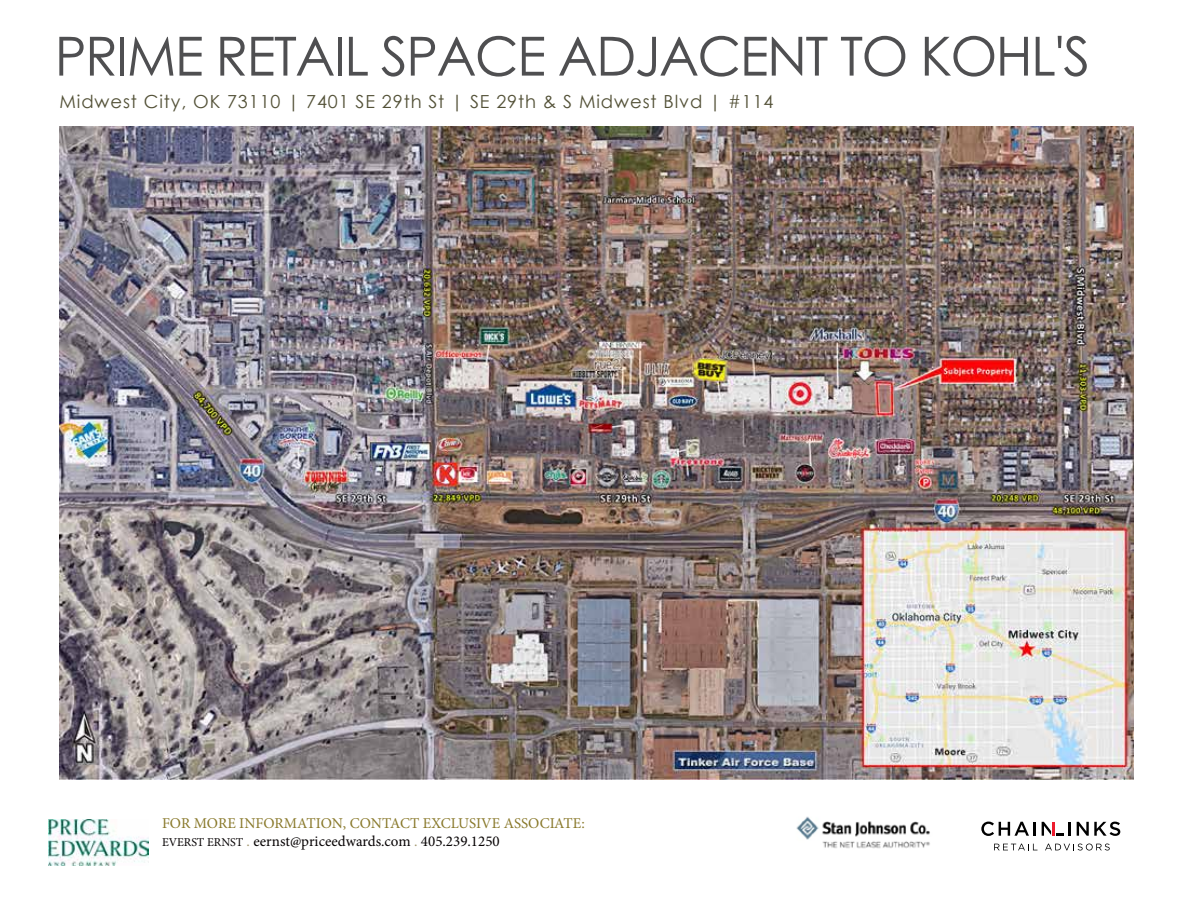
<style>
.page{position:relative;width:1188px;height:918px;background:#fff}
.page>*{position:absolute;margin:0;border:0;box-sizing:border-box;transform-origin:0 0}
.t1{font:54px "Century Gothic";letter-spacing:-.03em;color:#4f4f51}
.t2{font:18px "Century Gothic";letter-spacing:.05em;color:#535137}
.t3{font:15px/18px "Minion Pro";color:#89792b}
.s1{font-size:12px;color:#060203}
.s2{color:#a49870}
.s3{color:#060203}
</style>
<div class="page">
<img style="left:796px;top:816px;width:134px;height:33px">
<svg style="left:994px;top:844px;width:43px;height:6px"></svg>
<svg style="left:1045px;top:844px;width:65px;height:7px"></svg>
<svg style="left:981px;top:822px;width:48px;height:14px"></svg>
<hr style="left:1033px;top:822px;width:3px;height:14px;background:#000">
<svg style="left:1077px;top:822px;width:43px;height:14px"></svg>
<svg style="left:1042px;top:822px;width:29px;height:14px"></svg>
<img style="left:59px;top:126px;width:1075px;height:654px">
<img style="left:48px;top:819px;width:100px;height:46px">
<h1 class="t1" style="left:55px;top:18px;width:1037px">PRIME RETAIL SPACE ADJACENT TO KOHL'S</h1>
<p class="t2" style="left:59px;top:89px;width:716px">Midwest City, OK 73110 | 7401 SE 29th St | SE 29th &amp; S Midwest Blvd | #114</p>
<p class="t3" style="left:162px;top:814px;width:424px">FOR MORE INFORMATION, CONTACT EXCLUSIVE ASSOCIATE:<br><span class="s1">EVERST ERNST</span> <span class="s2">.</span> <span class="s3">eernst@priceedwards.com</span> <span class="s2">.</span> <span class="s3">405.239.1250</span></p>
</div>
